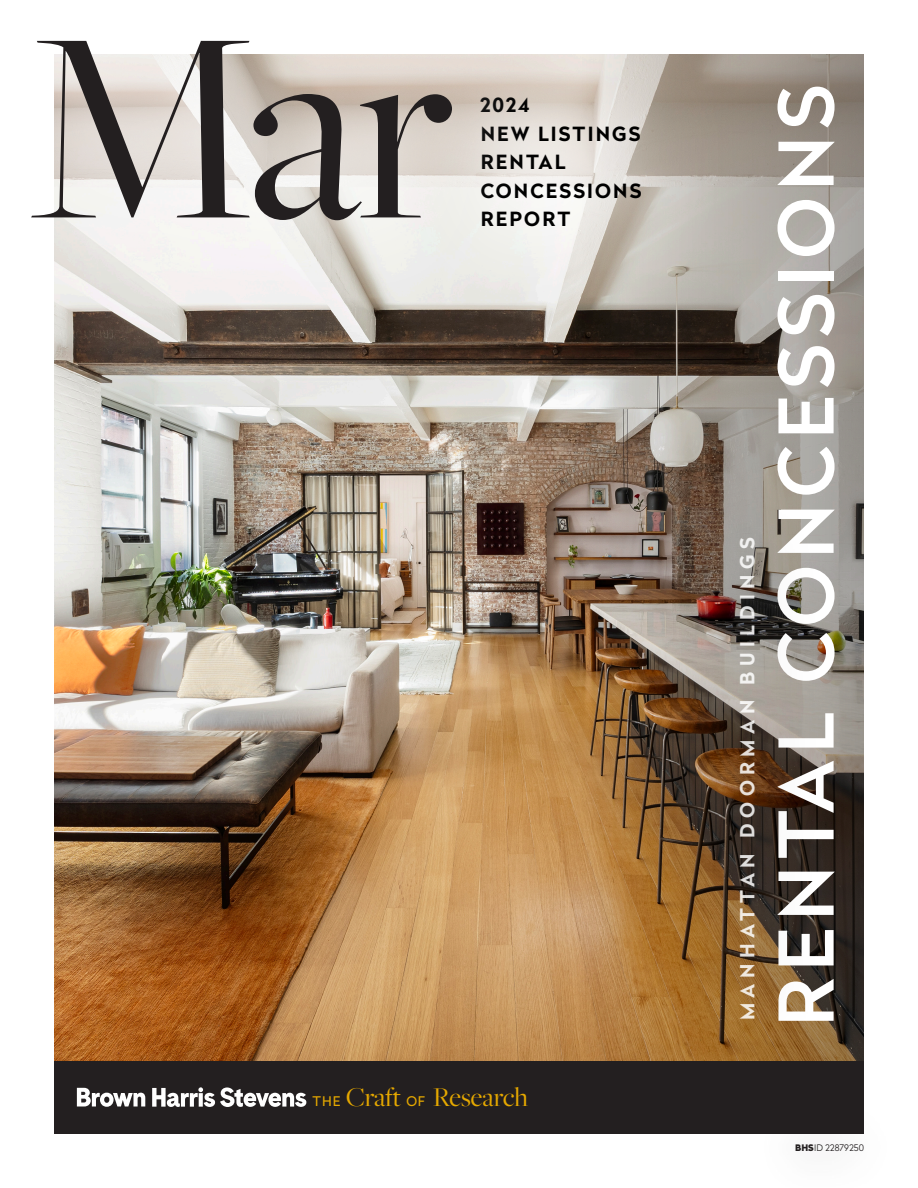
<style>
.page{position:relative;width:918px;height:1188px;background:#fff}
.page>*{position:absolute;margin:0;border:0;box-sizing:border-box;transform-origin:0 0}
.t1{font:282.45px "Freight Big Pro";color:#231f20}
.t2{font:500 75px "Radikal";letter-spacing:.09em;color:#fff}
.t3{font:28.2px "Freight Big Pro";letter-spacing:-.01em;color:#e5a800}
.t4{font:700 19.5px/28.5px "Radikal";letter-spacing:.11em;color:#000}
.t5{font:700 19.5px "Radikal";letter-spacing:.28em;color:#fff}
.t6{font:300 9px "Radikal";color:#231f20}
.s1{font-family:"Radikal";font-size:13.2px}
.s2{font-weight:900}
</style>
<div class="page">
<img style="left:54px;top:312px;width:526px;height:750px">
<svg style="left:580px;top:54px;width:284px;height:1008px;background:#8c7b68"></svg>
<svg style="left:388px;top:54px;width:343px;height:266px;background:#c1bbb2"></svg>
<svg style="left:54px;top:54px;width:486px;height:258px"></svg>
<div style="left:54px;top:1062px;width:810px;height:72px;background:#231f20"></div>
<div style="left:756px;top:1100px;width:143px;height:88px;background:#231f20;opacity:.75"></div>
<svg style="left:77px;top:1088px;width:68px;height:19px"></svg>
<svg style="left:152px;top:1087px;width:154px;height:20px"></svg>
<div style="left:668px;top:473px;width:160px;height:610px;background:#231f20;opacity:.75"></div>
<p class="t1" style="left:26px;top:-56px;width:430px">Mar</p>
<p class="t4" style="left:480px;top:91px;width:162px">2024<br>NEW LISTINGS<br>RENTAL</p>
<p class="t4" style="left:481px;top:176px;width:162px">CONCESSIONS</p>
<p class="t4" style="left:481px;top:205px;width:91px">REPORT</p>
<p class="t3" style="left:313px;top:1078px;width:217px"><span class="s1">THE</span> Craft <span class="s1">OF</span> Research</p>
<p class="t5" style="left:733px;top:1020px;width:485px;rotate:-90deg">MANHATTAN DOORMAN BUILDINGS</p>
<p class="t2" style="left:752px;top:1027px;width:943px;rotate:-90deg">RENTAL CONCESSIONS</p>
<p class="t6" style="left:795px;top:1141px;width:70px"><span class="s2">BHS</span>ID 22879250</p>
</div>
